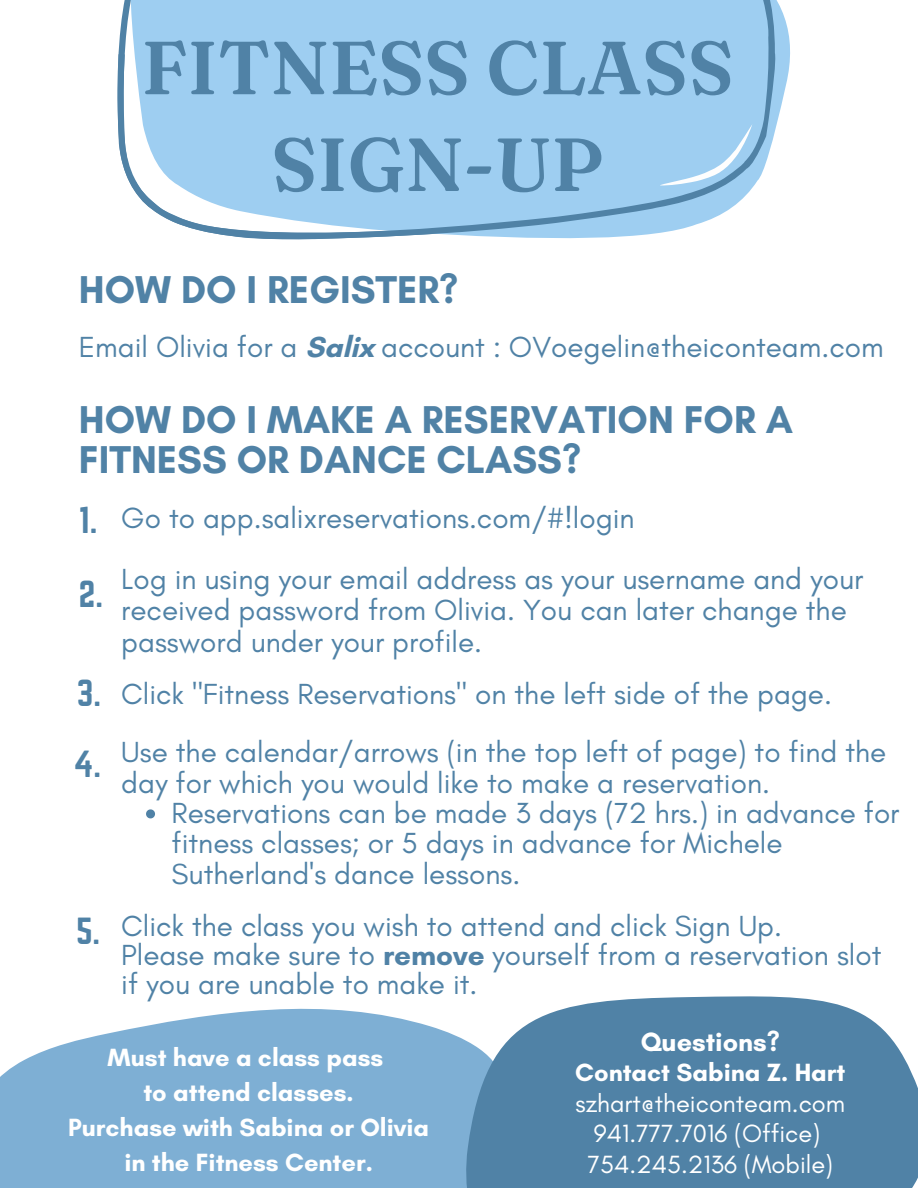
<style>
.page{position:relative;width:918px;height:1188px;background:#fff}
.page>*{position:absolute;margin:0;border:0;box-sizing:border-box;transform-origin:0 0}
.t1{font:600 75px/96.8px "Fraunces 9 pt";color:#5082a6;text-align:center}
.t2{font:700 39.45px/40.5px "Glacial Indifference";color:#5082a6}
.t3{font:33px "Norwester";color:#5082a6}
.t4{font:29.7px/30.3px "Glacial Indifference";color:#5082a6}
.t5{font:700 27px "Glacial Indifference";color:#fff}
.t6{font:700 25.35px/34.8px "Glacial Indifference";color:#fff;text-align:center}
.t7{font:25.35px/30.3px "Glacial Indifference";color:#fff;text-align:center}
.s1{font-weight:700}
.s2{font-family:"Norwester";font-size:33px}
</style>
<div class="page">
<svg style="left:146px;top:809px;width:9px;height:9px"></svg>
<svg style="left:0;top:1009px;width:358px;height:179px;background:#8ab6d8"></svg>
<svg style="left:358px;top:996px;width:560px;height:192px;background:#6895b6"></svg>
<svg style="left:776px;top:0;width:14px;height:126px;fill:#9ecef1"></svg>
<svg style="left:117px;top:0;width:659px;height:240px;background:#a4cfef"></svg>
<svg style="left:660px;top:124px;width:92px;height:62px;background:#a2ceee"></svg>
<h1 class="t1" style="left:141px;top:19px;width:594px">FITNESS CLASS<br>SIGN-UP</h1>
<h2 class="t2" style="left:79px;top:269px;width:381px">HOW DO I REGISTER?</h2>
<p class="t4" style="left:79px;top:332px;width:806px">Email Olivia for a <span class="s1">Salix</span> account : OVoegelin@theiconteam.com</p>
<h2 class="t2" style="left:79px;top:399px;width:716px">HOW DO I MAKE A RESERVATION FOR A<br>FITNESS OR DANCE CLASS?</h2>
<p class="t3" style="left:79px;top:500px;width:20px">1.</p>
<p class="t3" style="left:79px;top:574px;width:26px">2.</p>
<p class="t4" style="left:121px;top:502px;width:515px">Go to app.salixreservations.com/#!login</p>
<p class="t4" style="left:121px;top:562px;width:744px;line-height:31.5px">Log in using your email address as your username and your received password from Olivia. You can later change the password under your profile.</p>
<p class="t4" style="left:77px;top:678px;width:757px"><span class="s2">3.</span> Click "Fitness Reservations" on the left side of the page.</p>
<p class="t3" style="left:74px;top:744px;width:29px">4.</p>
<p class="t4" style="left:121px;top:737px;width:767px">Use the calendar/arrows (in the top left of page) to find the day for which you would like to make a reservation.</p>
<p class="t4" style="left:172px;top:797px;width:729px">Reservations can be made 3 days (72 hrs.) in advance for fitness classes; or 5 days in advance for Michele<br>Sutherland's dance lessons.</p>
<p class="t3" style="left:76px;top:911px;width:26px">5.</p>
<p class="t4" style="left:121px;top:911px;width:762px;line-height:29.2px">Click the class you wish to attend and click Sign Up.<br>Please make sure to <span class="s1">remove</span> yourself from a reservation slot if you are unable to make it.</p>
<p class="t6" style="left:68px;top:1040px;width:363px">Must have a class pass<br>to attend classes.<br>Purchase with Sabina or Olivia in the Fitness Center.</p>
<p class="t5" style="left:641px;top:1025px;width:141px">Questions?</p>
<p class="t6" style="left:575px;top:1055px;width:272px">Contact Sabina Z. Hart</p>
<p class="t7" style="left:575px;top:1088px;width:271px">szhart@theiconteam.com<br>941.777.7016 (Office)<br>754.245.2136 (Mobile)</p>
</div>
